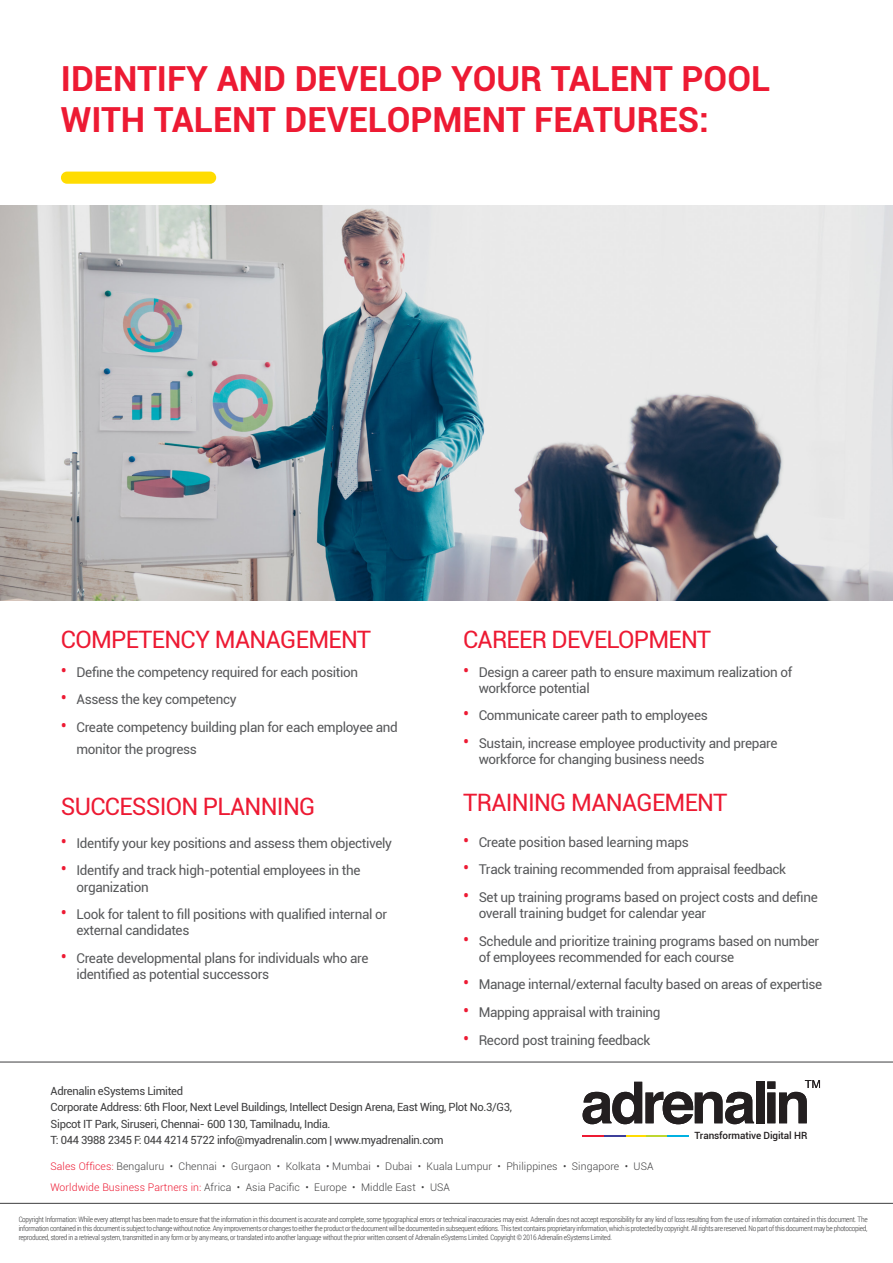
<style>
.page{position:relative;width:893px;height:1263px;background:#fff}
.page>*{position:absolute;margin:0;border:0;box-sizing:border-box;transform-origin:0 0}
.t1{font:700 34.5px/41.4px "Roboto";color:#ed1a33}
.t2{font:24px "Roboto";letter-spacing:-.03em;color:#ed1a33}
.t3{font:13.5px/16.2px "Roboto";letter-spacing:-.025em;color:#57585a}
.t4{font:11.25px/16.5px "Roboto";letter-spacing:-.03em;color:#3e3e3f}
.t5{font:300 10.5px/21px "Roboto";letter-spacing:.01em;color:#3e3e3f}
.t6{font:500 9.9px "Roboto";letter-spacing:-.01em;color:#231f20}
.t7{font:300 7.5px/9px "Roboto Condensed";letter-spacing:-.03em;color:#3e3e3f;text-align:justify}
.s1{font-size:18px;color:#ed1a33}
.s2{color:#ed1a33}
</style>
<div class="page">
<div style="left:61px;top:172px;width:155px;height:12px;background:#ffdc01;border-radius:6px"></div>
<hr style="left:625px;top:1135px;width:21px;height:2px;background:#ffdc01">
<hr style="left:583px;top:1135px;width:21px;height:2px;background:#ed1a33">
<hr style="left:646px;top:1135px;width:22px;height:2px;background:#bed630">
<hr style="left:668px;top:1135px;width:21px;height:2px;background:#00b1e1">
<hr style="left:604px;top:1135px;width:21px;height:2px;background:#3e3f99">
<svg style="left:583px;top:1082px;width:171px;height:42px"></svg>
<div style="left:756px;top:1081px;width:8px;height:42px;background:#231f20"></div>
<svg style="left:767px;top:1080px;width:53px;height:43px"></svg>
<hr style="left:0;top:1203px;width:893px;height:1px;background:#3e3e3f">
<hr style="left:0;top:1062px;width:893px;height:1px;background:#3e3e3f">
<img style="left:0;top:205px;width:893px;height:396px">
<h1 class="t1" style="left:61px;top:56px;width:711px">IDENTIFY AND DEVELOP YOUR TALENT POOL<br>WITH TALENT DEVELOPMENT FEATURES:</h1>
<h2 class="t2" style="left:61px;top:623px;width:312px">COMPETENCY MANAGEMENT</h2>
<p class="t3" style="left:61px;top:663px;width:299px"><span class="s1">•</span> Define the competency required for each position</p>
<p class="t3" style="left:61px;top:691px;width:177px"><span class="s1">•</span> Assess the key competency</p>
<p class="t3" style="left:76px;top:715px;width:323px;line-height:22.2px;text-indent:-16px"><span class="s1">•</span> Create competency building plan for each employee and monitor the progress</p>
<h2 class="t2" style="left:61px;top:789px;width:256px">SUCCESSION PLANNING</h2>
<p class="t3" style="left:61px;top:834px;width:333px"><span class="s1">•</span> Identify your key positions and assess them objectively</p>
<p class="t3" style="left:76px;top:862px;width:286px;text-indent:-16px"><span class="s1">•</span> Identify and track high-potential employees in the organization</p>
<p class="t3" style="left:76px;top:906px;width:312px;text-indent:-16px"><span class="s1">•</span> Look for talent to fill positions with qualified internal or external candidates</p>
<p class="t3" style="left:76px;top:950px;width:294px;text-indent:-16px"><span class="s1">•</span> Create developmental plans for individuals who are identified as potential successors</p>
<h2 class="t2" style="left:463px;top:623px;width:250px">CAREER DEVELOPMENT</h2>
<p class="t3" style="left:479px;top:663px;width:315px;text-indent:-16px"><span class="s1">•</span> Design a career path to ensure maximum realization of workforce potential</p>
<p class="t3" style="left:463px;top:707px;width:246px"><span class="s1">•</span> Communicate career path to employees</p>
<p class="t3" style="left:479px;top:734px;width:300px;text-indent:-16px"><span class="s1">•</span> Sustain, increase employee productivity and prepare workforce for changing business needs</p>
<h2 class="t2" style="left:463px;top:786px;width:266px">TRAINING MANAGEMENT</h2>
<p class="t3" style="left:463px;top:833px;width:227px"><span class="s1">•</span> Create position based learning maps</p>
<p class="t3" style="left:463px;top:861px;width:324px"><span class="s1">•</span> Track training recommended from appraisal feedback</p>
<p class="t3" style="left:479px;top:888px;width:341px;text-indent:-16px"><span class="s1">•</span> Set up training programs based on project costs and define overall training budget for calendar year</p>
<p class="t3" style="left:479px;top:932px;width:342px;text-indent:-16px"><span class="s1">•</span> Schedule and prioritize training programs based on number of employees recommended for each course</p>
<p class="t3" style="left:463px;top:976px;width:361px"><span class="s1">•</span> Manage internal/external faculty based on areas of expertise</p>
<p class="t3" style="left:463px;top:1003px;width:199px"><span class="s1">•</span> Mapping appraisal with training</p>
<p class="t3" style="left:463px;top:1031px;width:189px"><span class="s1">•</span> Record post training feedback</p>
<p class="t4" style="left:51px;top:1082px;width:463px">Adrenalin eSystems Limited<br>Corporate Address: 6th Floor, Next Level Buildings, Intellect Design Arena, East Wing, Plot No.3/G3, Sipcot IT Park, Siruseri, Chennai- 600 130, Tamilnadu, India.<br>T: 044 3988 2345 F: 044 4214 5722 info@myadrenalin.com | www.myadrenalin.com</p>
<p class="t5" style="left:50px;top:1155px;width:605px"><span class="s2">Sales Offices:</span> Bengaluru • Chennai • Gurgaon • Kolkata • Mumbai • Dubai • Kuala Lumpur • Philippines • Singapore • USA<br><span class="s2">Worldwide Business Partners in:</span> Africa • Asia Pacific • Europe • Middle East • USA</p>
<p class="t6" style="left:695px;top:1129px;width:114px">Transformative Digital HR</p>
<p class="t7" style="left:19px;top:1214px;width:850px">Copyright Information: While every attempt has been made to ensure that the information in this document is accurate and complete, some typographical errors or technical inaccuracies may exist. Adrenalin does not accept responsibility for any kind of loss resulting from the use of information contained in this document. The information contained in this document is subject to change without notice. Any improvements or changes to either the product or the document will be documented in subsequent editions. This text contains proprietary information, which is protected by copyright. All rights are reserved. No part of this document may be photocopied, reproduced, stored in a retrieval system, transmitted in any form or by any means, or translated into another language without the prior written consent of Adrenalin eSystems Limited. Copyright © 2016 Adrenalin eSystems Limited.</p>
</div>
